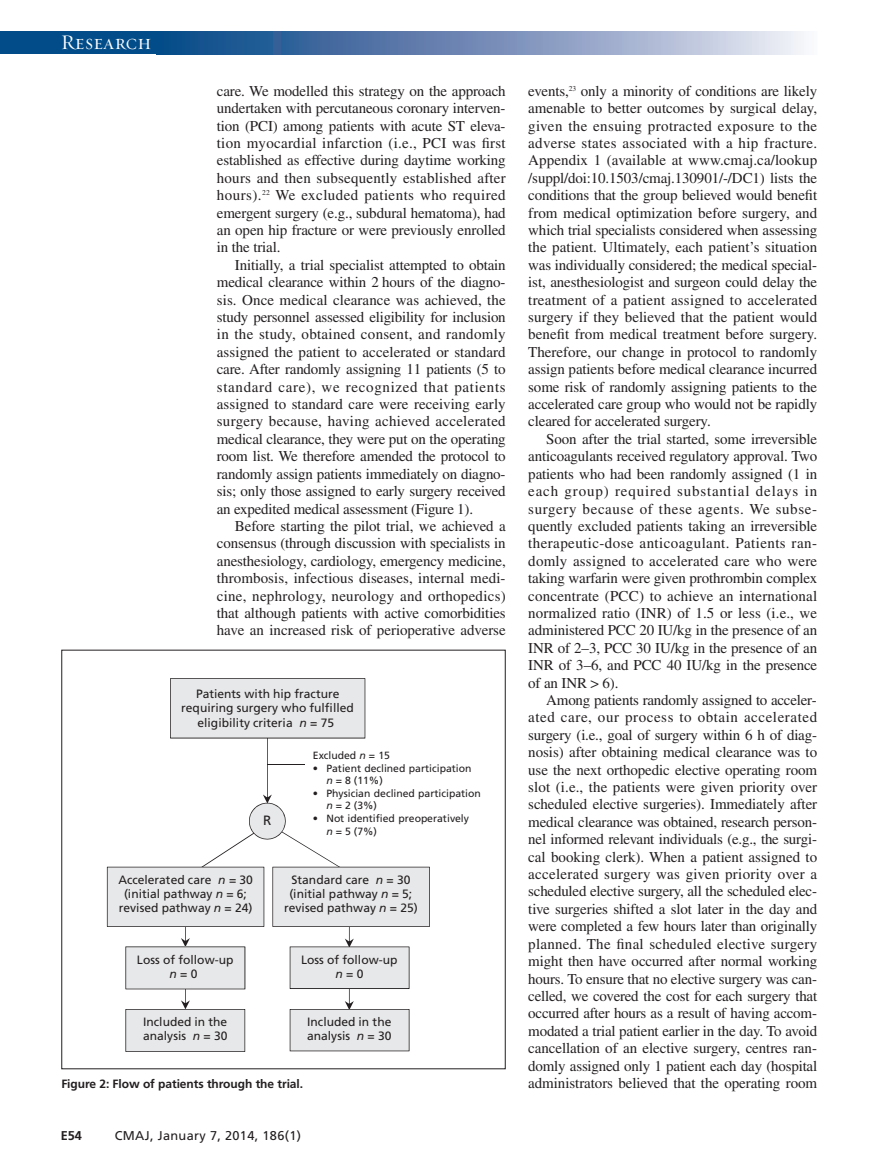
<style>
.page{position:relative;width:878px;height:1175px;background:#fff}
.page>*{position:absolute;margin:0;border:0;box-sizing:border-box;transform-origin:0 0}
.t1{font:21px "Requiem Display HTF Small Caps";letter-spacing:.005em;color:#fff}
.t2{font:15px/17.4px "Times LT Std";letter-spacing:-.01em;color:#231f20;text-align:justify}
.t3{font:13.5px "Frutiger";color:#231f20}
.t4{font:12.75px "Frutiger LT Std";letter-spacing:.025em;color:#231f20}
.t5{font:700 12.75px "Frutiger LT Std";color:#231f20}
.t6{font:12px/14.4px "Frutiger";color:#231f20;text-align:center}
.t7{font:700 12px "Frutiger LT Std";letter-spacing:-.005em;color:#231f20}
.t8{font:10.5px/12.6px "Frutiger";letter-spacing:-.005em;color:#231f20}
.s1{font-style:italic}
</style>
<div class="page">
<div style="left:0;top:32px;width:164px;height:22px;background:#014c89"></div>
<svg style="left:164px;top:32px;width:640px;height:22px;background:#7692ba"></svg>
<svg style="left:107px;top:678px;width:323px;height:373px"></svg>
<h1 class="t1" style="left:61px;top:30px;width:92px">Research</h1>
<p class="t2" style="left:217px;top:84px;width:290px">care. We modelled this strategy on the approach undertaken with percutaneous coronary interven&shy;tion (PCI) among patients with acute ST eleva&shy;tion myocardial infarction (i.e., PCI was first established as effective during daytime working hours and then subsequently established after hours).<sup>22</sup> We excluded patients who required emergent surgery (e.g., subdural hematoma), had an open hip fracture or were previously enrolled in the trial.</p>
<p class="t2" style="left:217px;top:258px;width:290px;text-indent:18px">Initially, a trial specialist attempted to obtain medical clearance within 2 hours of the diagno&shy;sis. Once medical clearance was achieved, the study personnel assessed eligibility for inclusion in the study, obtained consent, and randomly assigned the patient to accelerated or standard care. After randomly assigning 11 patients (5 to standard care), we recognized that patients assigned to standard care were receiving early surgery because, having achieved accelerated medical clearance, they were put on the operating room list. We therefore amended the protocol to randomly assign patients immediately on diagno&shy;sis; only those assigned to early surgery received an expedited medical assessment (Figure 1).</p>
<p class="t2" style="left:217px;top:519px;width:290px;text-indent:18px">Before starting the pilot trial, we achieved a consensus (through discussion with specialists in anesthesiology, cardiology, emergency medicine, thrombosis, infectious diseases, internal medi&shy;cine, nephrology, neurology and orthopedics) that although patients with active comorbidities have an increased risk of perioperative adverse</p>
<p class="t6" style="left:181px;top:687px;width:174px">Patients with hip fracture requiring surgery who fulfilled eligibility criteria <span class="s1">n</span> = 75</p>
<p class="t8" style="left:313px;top:750px;width:79px">Excluded <span class="s1">n</span> = 15</p>
<p class="t8" style="left:326px;top:762px;width:146px;text-indent:-13px">• Patient declined participation <span class="s1">n</span> = 8 (11%)</p>
<p class="t8" style="left:326px;top:787px;width:156px;text-indent:-14px">• Physician declined participation <span class="s1">n</span> = 2 (3%)</p>
<p class="t8" style="left:326px;top:813px;width:144px;text-indent:-13px">• Not identified preoperatively <span class="s1">n</span> = 5 (7%)</p>
<p class="t6" style="left:118px;top:873px;width:136px">Accelerated care <span class="s1">n</span> = 30 (initial pathway <span class="s1">n</span> = 6; revised pathway <span class="s1">n</span> = 24)</p>
<p class="t6" style="left:284px;top:873px;width:135px">Standard care <span class="s1">n</span> = 30 (initial pathway <span class="s1">n</span> = 5; revised pathway <span class="s1">n</span> = 25)</p>
<p class="t6" style="left:137px;top:953px;width:98px">Loss of follow-up <span class="s1">n</span> = 0</p>
<p class="t6" style="left:301px;top:953px;width:98px">Loss of follow-up <span class="s1">n</span> = 0</p>
<p class="t3" style="left:263px;top:814px;width:10px">R</p>
<p class="t6" style="left:143px;top:1015px;width:86px;text-align:left">Included in the analysis <span class="s1">n</span> = 30</p>
<p class="t6" style="left:307px;top:1015px;width:86px;text-align:left">Included in the analysis <span class="s1">n</span> = 30</p>
<p class="t7" style="left:61px;top:1078px;width:243px">Figure 2: Flow of patients through the trial.</p>
<p class="t5" style="left:61px;top:1130px;width:23px">E54</p>
<p class="t4" style="left:115px;top:1130px;width:188px">CMAJ, January 7, 2014, 186(1)</p>
<p class="t2" style="left:528px;top:84px;width:290px">events,<sup>23</sup> only a minority of conditions are likely amenable to better outcomes by surgical delay, given the ensuing protracted exposure to the adverse states associated with a hip fracture.<br>Appendix 1 (available at www.cmaj.ca/lookup /suppl/doi:10.1503/cmaj.130901/-/DC1) lists the conditions that the group believed would benefit from medical optimization before surgery, and which trial specialists considered when assessing the patient. Ultimately, each patient’s situation was individually considered; the medical special&shy;ist, anesthesiologist and surgeon could delay the treatment of a patient assigned to accelerated surgery if they believed that the patient would benefit from medical treatment before surgery.<br>Therefore, our change in protocol to randomly assign patients before medical clearance incurred some risk of randomly assigning patients to the accelerated care group who would not be rapidly cleared for accelerated surgery.</p>
<p class="t2" style="left:528px;top:432px;width:290px;text-indent:18px">Soon after the trial started, some irreversible anticoagulants received regulatory approval. Two patients who had been randomly assigned (1 in each group) required substantial delays in surgery because of these agents. We subse&shy;quently excluded patients taking an irreversible therapeutic-dose anticoagulant. Patients ran&shy;domly assigned to accelerated care who were taking warfarin were given prothrombin complex concentrate (PCC) to achieve an international normalized ratio (INR) of 1.5 or less (i.e., we administered PCC 20 IU/kg in the presence of an INR of 2–3, PCC 30 IU/kg in the presence of an INR of 3–6, and PCC 40 IU/kg in the presence of an INR &gt; 6).</p>
<p class="t2" style="left:528px;top:693px;width:290px;text-indent:18px">Among patients randomly assigned to acceler&shy;ated care, our process to obtain accelerated surgery (i.e., goal of surgery within 6 h of diag&shy;nosis) after obtaining medical clearance was to use the next orthopedic elective operating room slot (i.e., the patients were given priority over scheduled elective surgeries). Immediately after medical clearance was obtained, research person&shy;nel informed relevant individuals (e.g., the surgi&shy;cal booking clerk). When a patient assigned to accelerated surgery was given priority over a scheduled elective surgery, all the scheduled elec&shy;tive surgeries shifted a slot later in the day and were completed a few hours later than originally planned. The final scheduled elective surgery might then have occurred after normal working hours. To ensure that no elective surgery was can&shy;celled, we covered the cost for each surgery that occurred after hours as a result of having accom&shy;modated a trial patient earlier in the day. To avoid cancellation of an elective surgery, centres ran&shy;domly assigned only 1 patient each day (hospital administrators believed that the operating room</p>
</div>
